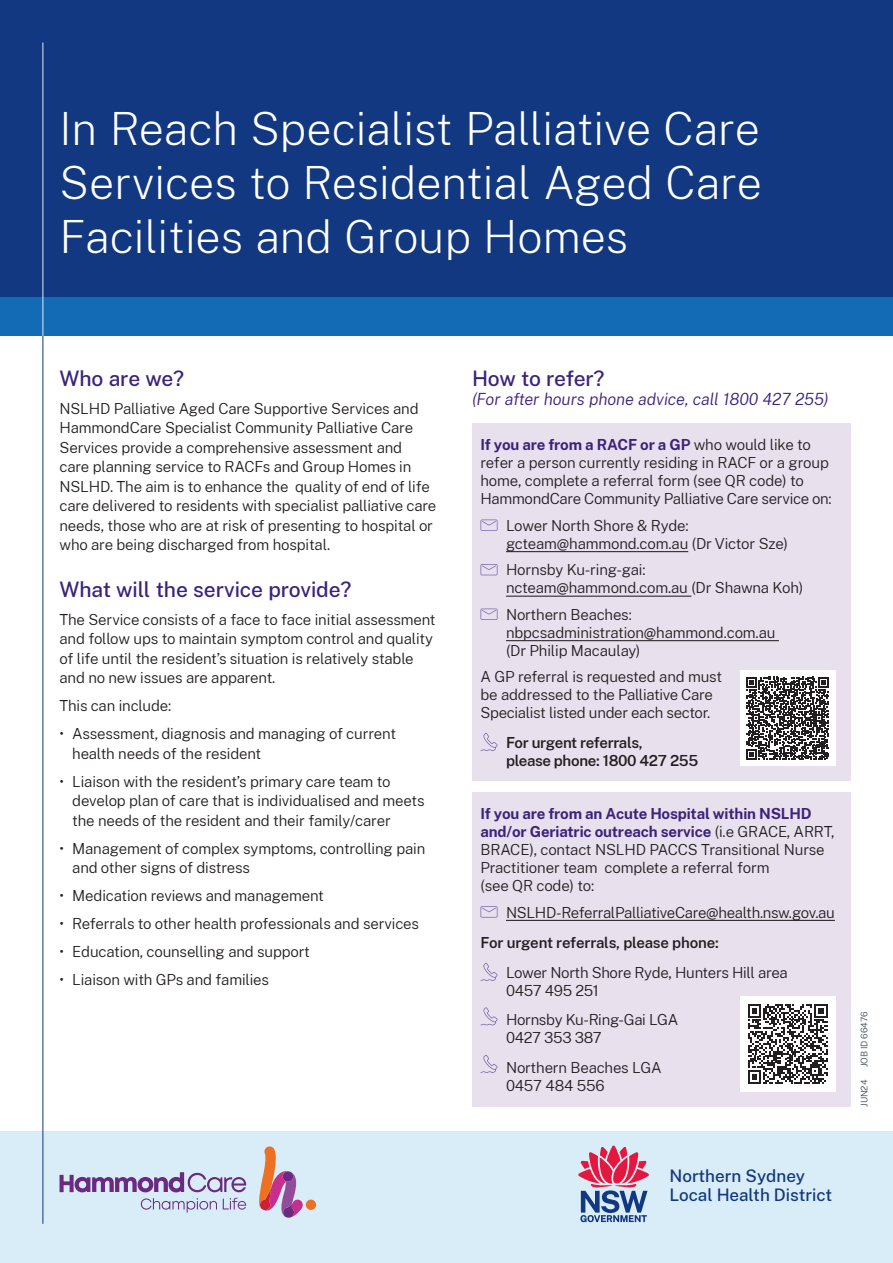
<style>
.page{position:relative;width:893px;height:1263px;background:#fff}
.page>*{position:absolute;margin:0;border:0;box-sizing:border-box;transform-origin:0 0}
.t1{font:200 45px/54px "Public Sans";color:#fff;text-align:justify}
.t2{font:500 21px "Public Sans";letter-spacing:-.005em;color:#3b237d}
.t3{font:500 16.95px/19.6px "Public Sans";color:#113880}
.t4{font:italic 300 16.5px "Public Sans";letter-spacing:-.005em;color:#3b237d}
.t5{font:300 15px/18px "Public Sans";letter-spacing:-.01em;color:#231f20}
.t6{font:600 15px/18px "Public Sans";letter-spacing:-.02em;color:#231f20}
.t7{font:300 9px "Public Sans";letter-spacing:-.01em;color:#3e4e5d}
.s1{font-weight:700;color:#3b237d}
</style>
<div class="page">
<div style="left:0;top:0;width:893px;height:298px;background:#113880"></div>
<div style="left:0;top:298px;width:893px;height:38px;background:#136ab5"></div>
<div style="left:472px;top:423px;width:378px;height:357px;background:#e9e0ee"></div>
<hr style="left:506px;top:551px;width:182px;height:1px;background:#231f20">
<hr style="left:506px;top:596px;width:185px;height:1px;background:#231f20">
<hr style="left:506px;top:640px;width:273px;height:1px;background:#231f20">
<svg style="left:480px;top:519px;width:17px;height:12px"></svg>
<svg style="left:480px;top:564px;width:17px;height:11px"></svg>
<svg style="left:480px;top:608px;width:17px;height:12px"></svg>
<svg style="left:480px;top:733px;width:18px;height:18px"></svg>
<div style="left:472px;top:792px;width:378px;height:315px;background:#e9e0ee"></div>
<hr style="left:506px;top:920px;width:329px;height:1px;background:#231f20">
<svg style="left:480px;top:906px;width:17px;height:11px"></svg>
<svg style="left:480px;top:963px;width:18px;height:18px"></svg>
<svg style="left:480px;top:1007px;width:18px;height:18px"></svg>
<svg style="left:480px;top:1055px;width:18px;height:18px"></svg>
<hr style="left:43px;top:43px;width:1px;height:293px;background:#d9edf9">
<div style="left:0;top:1131px;width:893px;height:132px;background:#d9edf9"></div>
<svg style="left:578px;top:1145px;width:71px;height:77px"></svg>
<svg style="left:60px;top:1172px;width:186px;height:40px"></svg>
<div style="left:306px;top:1199px;width:10px;height:11px;background:#ed7023;border-radius:50%"></div>
<svg style="left:259px;top:1146px;width:44px;height:72px"></svg>
<div style="left:740px;top:996px;width:95px;height:95px;background:#fff"></div>
<svg style="left:748px;top:1004px;width:79px;height:80px"></svg>
<div style="left:740px;top:671px;width:95px;height:95px;background:#fff"></div>
<svg style="left:746px;top:677px;width:83px;height:83px"></svg>
<hr style="left:43px;top:336px;width:1px;height:888px;background:#113880">
<h1 class="t1" style="left:60px;top:100px;width:704px">In Reach Specialist Palliative Care Services to Residential Aged Care Facilities and Group Homes</h1>
<h2 class="t2" style="left:60px;top:363px;width:126px">Who are we?</h2>
<p class="t5" style="left:60px;top:398px;width:378px;line-height:19.5px">NSLHD Palliative Aged Care Supportive Services and HammondCare Specialist Community Palliative Care Services provide a comprehensive assessment and<br>care planning service to RACFs and Group Homes in NSLHD. The aim is to enhance the quality of end of life care delivered to residents with specialist palliative care needs, those who are at risk of presenting to hospital or who are being discharged from hospital.</p>
<h2 class="t2" style="left:60px;top:574px;width:293px">What will the service provide?</h2>
<p class="t5" style="left:60px;top:609px;width:378px;line-height:19.5px">The Service consists of a face to face initial assessment and follow ups to maintain symptom control and quality of life until the resident’s situation is relatively stable and no new issues are apparent.</p>
<p class="t5" style="left:60px;top:696px;width:113px">This can include:</p>
<p class="t5" style="left:72px;top:723px;width:325px;line-height:19.5px;text-indent:-13px">• Assessment, diagnosis and managing of current health needs of the resident</p>
<p class="t5" style="left:72px;top:771px;width:354px;line-height:19.5px;text-indent:-13px">• Liaison with the resident’s primary care team to develop plan of care that is individualised and meets the needs of the resident and their family/carer</p>
<p class="t5" style="left:72px;top:838px;width:354px;line-height:19.5px;text-indent:-13px">• Management of complex symptoms, controlling pain and other signs of distress</p>
<p class="t5" style="left:60px;top:886px;width:266px">• Medication reviews and management</p>
<p class="t5" style="left:60px;top:914px;width:361px">• Referrals to other health professionals and services</p>
<p class="t5" style="left:60px;top:942px;width:252px">• Education, counselling and support</p>
<p class="t5" style="left:60px;top:970px;width:211px">• Liaison with GPs and families</p>
<h2 class="t2" style="left:472px;top:363px;width:134px">How to refer?</h2>
<p class="t4" style="left:472px;top:388px;width:358px">(For after hours phone advice, call 1800 427 255)</p>
<p class="t5" style="left:480px;top:435px;width:353px"><span class="s1">If you are from a RACF or a GP</span> who would like to refer a person currently residing in RACF or a group home, complete a referral form (see QR code) to HammondCare Community Palliative Care service on:</p>
<p class="t5" style="left:506px;top:516px;width:283px">Lower North Shore &amp; Ryde: gcteam@hammond.com.au (Dr Victor Sze)</p>
<p class="t5" style="left:506px;top:560px;width:299px">Hornsby Ku-ring-gai: ncteam@hammond.com.au (Dr Shawna Koh)</p>
<p class="t5" style="left:506px;top:605px;width:271px">Northern Beaches: nbpcsadministration@hammond.com.au (Dr Philip Macaulay)</p>
<p class="t5" style="left:480px;top:667px;width:243px">A GP referral is requested and must be addressed to the Palliative Care<br>Specialist listed under each sector.</p>
<p class="t6" style="left:506px;top:732px;width:194px">For urgent referrals,<br>please phone: 1800 427 255</p>
<p class="t5" style="left:480px;top:804px;width:356px"><span class="s1">If you are from an Acute Hospital within NSLHD and/or Geriatric outreach service</span> (i.e GRACE, ARRT, BRACE), contact NSLHD PACCS Transitional Nurse Practitioner team complete a referral form<br>(see QR code) to:</p>
<p class="t5" style="left:506px;top:902px;width:330px">NSLHD-ReferralPalliativeCare@health.nsw.gov.au</p>
<p class="t6" style="left:480px;top:933px;width:240px">For urgent referrals, please phone:</p>
<p class="t5" style="left:506px;top:963px;width:283px">Lower North Shore Ryde, Hunters Hill area<br>0457 495 251</p>
<p class="t5" style="left:506px;top:1010px;width:174px">Hornsby Ku-Ring-Gai LGA<br>0427 353 387</p>
<p class="t5" style="left:506px;top:1058px;width:157px">Northern Beaches LGA<br>0457 484 556</p>
<p class="t3" style="left:669px;top:1165px;width:164px">Northern Sydney<br>Local Health District</p>
<p class="t7" style="left:858px;top:1067px;width:57px;rotate:-90deg">JOB ID 66476</p>
<p class="t7" style="left:858px;top:1107px;width:28px;rotate:-90deg">JUN24</p>
</div>
